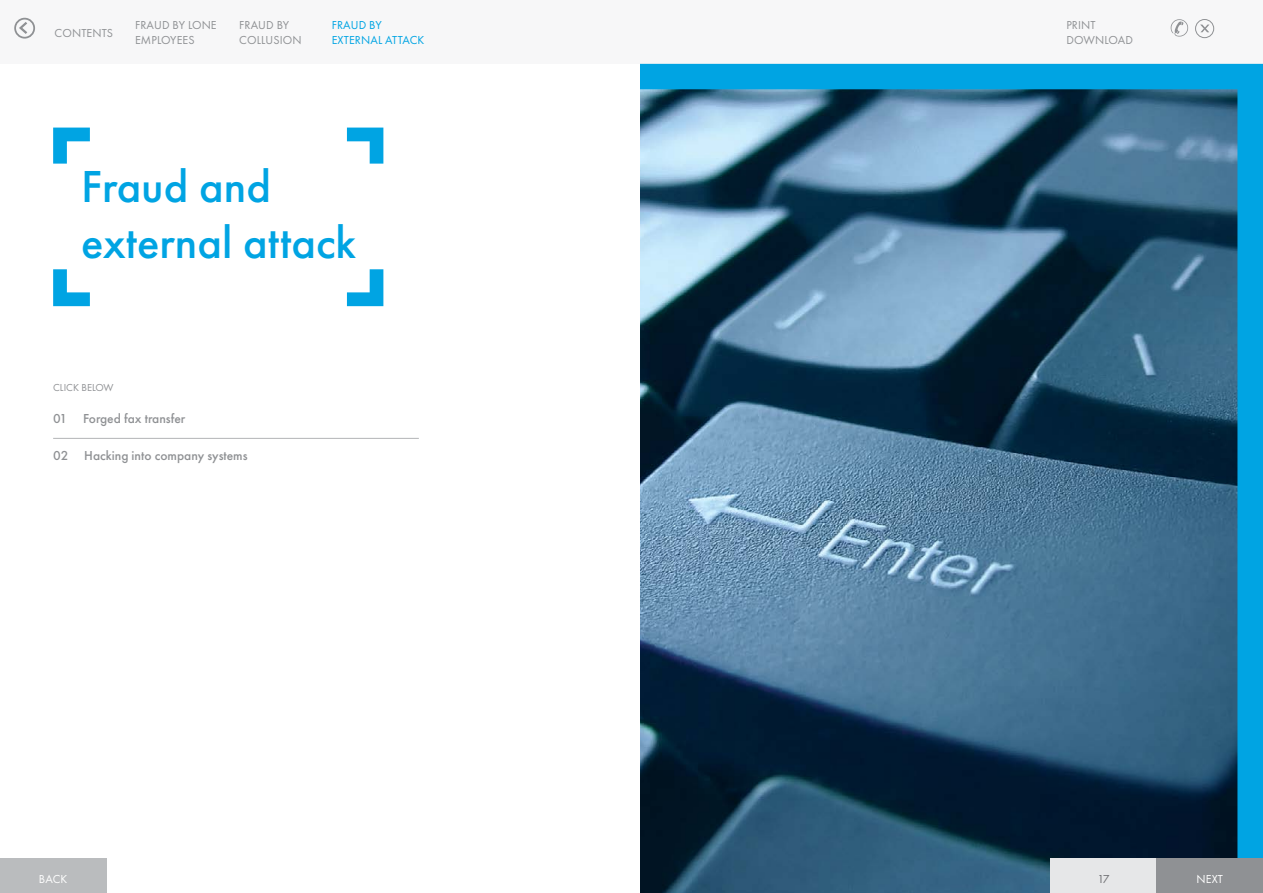
<style>
.page{position:relative;width:1263px;height:893px;background:#fff}
.page>*{position:absolute;margin:0;border:0;box-sizing:border-box;transform-origin:0 0}
.t1{font:500 46.5px/55.8px "Futura PT";color:#00a4e3}
.t2{font:500 13.5px "Futura PT";color:#8f9194}
.t3{font:12px/15px "Futura PT";letter-spacing:.01em;color:#8f9194}
.t4{font:12px/15px "Futura PT";letter-spacing:.01em;color:#00a4e3}
.t5{font:12px "Futura PT";letter-spacing:.01em;color:#fff}
.t6{font:12px "Futura PT";color:#6d6e71}
.t7{font:10.5px "Futura PT";color:#8f9194}
</style>
<div class="page">
<svg style="left:640px;top:64px;width:623px;height:809px;background:#386785"></svg>
<div style="left:0;top:0;width:1263px;height:64px;background:#f7f7f8"></div>
<div style="left:1050px;top:859px;width:213px;height:34px;background:#e6e7e8"></div>
<div style="left:0;top:859px;width:106px;height:34px;background:#babcbe"></div>
<div style="left:1157px;top:859px;width:106px;height:34px;background:#8f9194"></div>
<svg style="left:347px;top:128px;width:36px;height:36px"></svg>
<svg style="left:347px;top:269px;width:36px;height:37px"></svg>
<svg style="left:53px;top:269px;width:37px;height:37px"></svg>
<svg style="left:53px;top:128px;width:37px;height:36px"></svg>
<hr style="left:53px;top:438px;width:366px;height:1px;background:#8f9194">
<svg style="left:19px;top:22px;width:8px;height:12px"></svg>
<div style="left:14px;top:18px;width:21px;height:21px;border:2px solid #8f9194;border-radius:50%"></div>
<svg style="left:1171px;top:19px;width:17px;height:18px"></svg>
<div style="left:1195px;top:19px;width:19px;height:19px;border:1px solid #8f9194;border-radius:50%"></div>
<svg style="left:1200px;top:25px;width:9px;height:7px"></svg>
<p class="t3" style="left:55px;top:25px;width:60px">CONTENTS</p>
<p class="t3" style="left:135px;top:18px;width:83px">FRAUD BY LONE<br>EMPLOYEES</p>
<p class="t3" style="left:239px;top:18px;width:64px">FRAUD BY<br>COLLUSION</p>
<p class="t4" style="left:332px;top:18px;width:94px">FRAUD BY<br>EXTERNAL ATTACK</p>
<p class="t3" style="left:1066px;top:18px;width:68px">PRINT<br>DOWNLOAD</p>
<h1 class="t1" style="left:81px;top:159px;width:276px">Fraud and external attack</h1>
<p class="t7" style="left:53px;top:381px;width:62px">CLICK BELOW</p>
<p class="t2" style="left:53px;top:410px;width:134px">01 Forged fax transfer</p>
<p class="t2" style="left:53px;top:448px;width:196px">02 Hacking into company systems</p>
<p class="t5" style="left:39px;top:872px;width:30px">BACK</p>
<p class="t6" style="left:1097px;top:872px;width:14px">17</p>
<p class="t5" style="left:1196px;top:872px;width:28px">NEXT</p>
</div>
